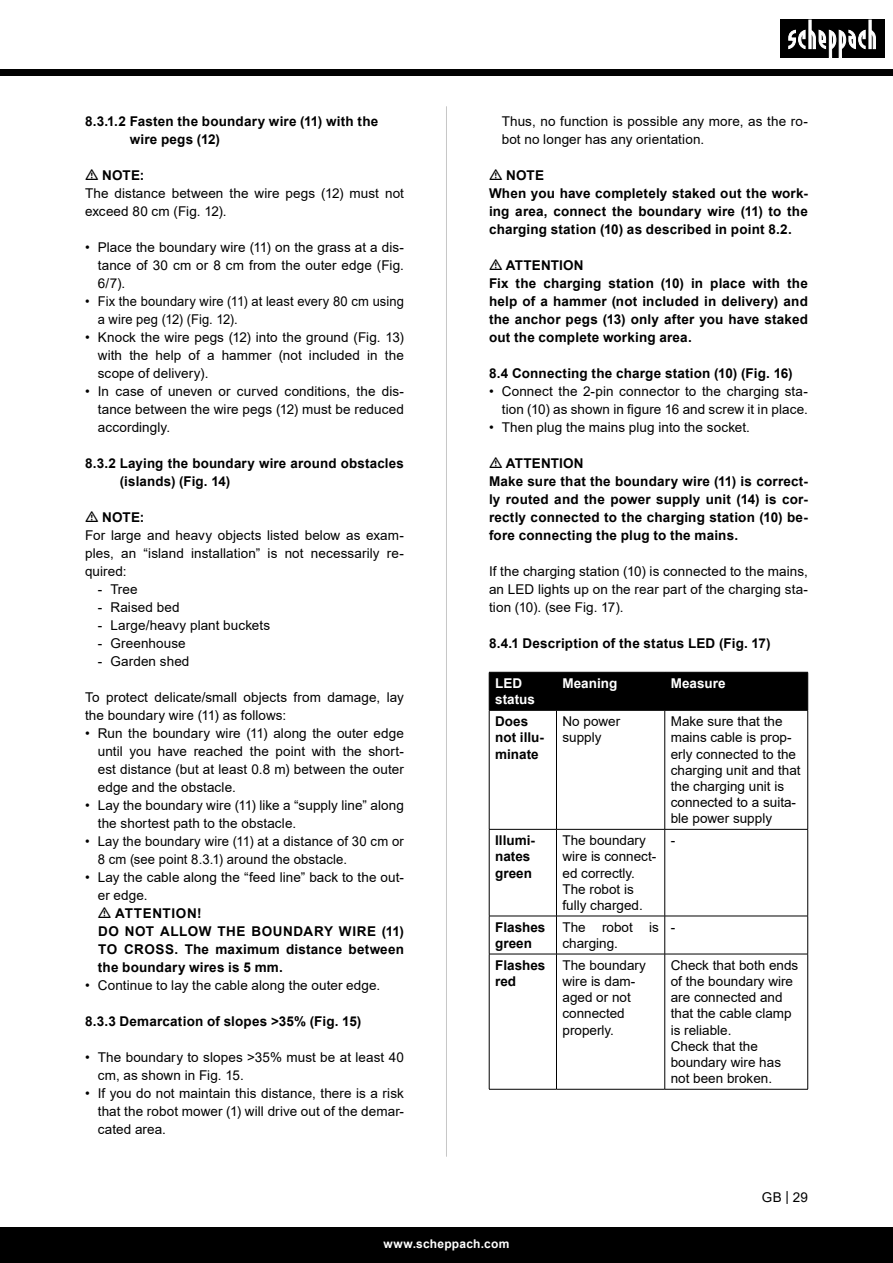
<style>
.page{position:relative;width:893px;height:1263px;background:#fff}
.page>*{position:absolute;margin:0;border:0;box-sizing:border-box;transform-origin:0 0}
.Grundtext_Bold{font:13.5px/18px "Arial";letter-spacing:.005em;color:#000}
.Grundtext_Bold-2{font:700 13.5px/18px "Arial";letter-spacing:.01em;color:#000}
.Grundtext_TT{font:700 13.5px/18px "Arial";letter-spacing:.015em;color:#000;text-align:justify}
.Grundtext_Bold-3{font:13.5px/18px "Arial";letter-spacing:.005em;color:#000;scale:.96 1}
.t1{font:700 13.5px/16.2px "Arial";color:#fff}
.Grundtext_TT-2{font:700 13.5px "Arial";letter-spacing:.045em;color:#000}
.t2{font:700 12px "Arial";letter-spacing:.02em;color:#fff}
</style>
<div class="page">
<div style="left:0;top:1227px;width:893px;height:36px;background:#000"></div>
<div style="left:0;top:69px;width:893px;height:6px;background:#020202"></div>
<div style="left:780px;top:20px;width:105px;height:38px;background:#000"></div>
<svg style="left:788px;top:20px;width:88px;height:38px"></svg>
<hr style="left:446px;top:106px;width:1px;height:1051px;background:#c7c7c7">
<div style="left:490px;top:673px;width:317px;height:37px;background:#000"></div>
<hr style="left:489px;top:672px;width:67px;height:1px;background:#000">
<hr style="left:489px;top:672px;width:1px;height:38px;background:#000">
<hr style="left:556px;top:672px;width:109px;height:1px;background:#000">
<hr style="left:556px;top:672px;width:1px;height:38px;background:#000">
<hr style="left:665px;top:672px;width:143px;height:1px;background:#000">
<hr style="left:664px;top:672px;width:1px;height:38px;background:#000">
<hr style="left:807px;top:672px;width:1px;height:38px;background:#000">
<hr style="left:489px;top:710px;width:67px;height:1px;background:#000">
<hr style="left:489px;top:710px;width:1px;height:119px;background:#000">
<hr style="left:556px;top:710px;width:109px;height:1px;background:#000">
<hr style="left:556px;top:710px;width:1px;height:119px;background:#000">
<hr style="left:665px;top:710px;width:143px;height:1px;background:#000">
<hr style="left:664px;top:710px;width:1px;height:119px;background:#000">
<hr style="left:807px;top:710px;width:1px;height:119px;background:#000">
<hr style="left:489px;top:829px;width:67px;height:1px;background:#000">
<hr style="left:489px;top:829px;width:1px;height:87px;background:#000">
<hr style="left:556px;top:829px;width:109px;height:1px;background:#000">
<hr style="left:556px;top:829px;width:1px;height:87px;background:#000">
<hr style="left:665px;top:829px;width:143px;height:1px;background:#000">
<hr style="left:664px;top:829px;width:1px;height:87px;background:#000">
<hr style="left:807px;top:829px;width:1px;height:87px;background:#000">
<hr style="left:489px;top:916px;width:67px;height:1px;background:#000">
<hr style="left:489px;top:916px;width:1px;height:38px;background:#000">
<hr style="left:556px;top:916px;width:109px;height:1px;background:#000">
<hr style="left:556px;top:916px;width:1px;height:38px;background:#000">
<hr style="left:665px;top:916px;width:143px;height:1px;background:#000">
<hr style="left:664px;top:916px;width:1px;height:38px;background:#000">
<hr style="left:807px;top:916px;width:1px;height:38px;background:#000">
<hr style="left:489px;top:954px;width:67px;height:1px;background:#000">
<hr style="left:489px;top:954px;width:1px;height:135px;background:#000">
<hr style="left:556px;top:954px;width:109px;height:1px;background:#000">
<hr style="left:556px;top:954px;width:1px;height:135px;background:#000">
<hr style="left:665px;top:954px;width:143px;height:1px;background:#000">
<hr style="left:664px;top:954px;width:1px;height:135px;background:#000">
<hr style="left:807px;top:954px;width:1px;height:135px;background:#000">
<hr style="left:489px;top:1089px;width:67px;height:1px;background:#000">
<hr style="left:556px;top:1089px;width:109px;height:1px;background:#000">
<hr style="left:665px;top:1089px;width:143px;height:1px;background:#000">
<p class="Grundtext_Bold-2" style="left:130px;top:112px;width:250px;text-indent:-45px">8.3.1.2 Fasten the boundary wire (11) with the wire pegs (12)</p>
<p class="Grundtext_Bold-2" style="left:102px;top:166px;width:44px">NOTE:</p>
<p class="Grundtext_Bold" style="left:85px;top:184px;width:320px">The distance between the wire pegs (12) must not exceed 80 cm (Fig. 12).</p>
<p class="Grundtext_Bold" style="left:98px;top:238px;width:308px;text-align:justify;text-indent:-13px">• Place the boundary wire (11) on the grass at a dis&shy;tance of 30 cm or 8 cm from the outer edge (Fig.<br>6/7).</p>
<p class="Grundtext_Bold-3" style="left:98px;top:292px;width:320px;text-indent:-13px">• Fix the boundary wire (11) at least every 80 cm using a wire peg (12) (Fig. 12).</p>
<p class="Grundtext_Bold" style="left:98px;top:328px;width:308px;text-align:justify;text-indent:-13px">• Knock the wire pegs (12) into the ground (Fig. 13) with the help of a hammer (not included in the scope of delivery).</p>
<p class="Grundtext_Bold" style="left:98px;top:382px;width:308px;text-align:justify;text-indent:-13px">• In case of uneven or curved conditions, the dis&shy;tance between the wire pegs (12) must be reduced accordingly.</p>
<p class="Grundtext_Bold-2" style="left:120px;top:454px;width:286px;text-indent:-35px">8.3.2 Laying the boundary wire around obstacles (islands) (Fig. 14)</p>
<p class="Grundtext_Bold-2" style="left:102px;top:508px;width:44px">NOTE:</p>
<p class="Grundtext_Bold" style="left:85px;top:526px;width:320px;text-align:justify">For large and heavy objects listed below as exam&shy;ples, an “island installation” is not necessarily re&shy;quired:</p>
<p class="Grundtext_Bold" style="left:98px;top:580px;width:41px">- Tree</p>
<p class="Grundtext_Bold" style="left:98px;top:598px;width:83px">- Raised bed</p>
<p class="Grundtext_Bold" style="left:98px;top:616px;width:174px">- Large/heavy plant buckets</p>
<p class="Grundtext_Bold" style="left:98px;top:634px;width:89px">- Greenhouse</p>
<p class="Grundtext_Bold" style="left:98px;top:652px;width:93px">- Garden shed</p>
<p class="Grundtext_Bold" style="left:85px;top:688px;width:320px">To protect delicate/small objects from damage, lay the boundary wire (11) as follows:</p>
<p class="Grundtext_Bold" style="left:98px;top:724px;width:308px;text-align:justify;text-indent:-13px">• Run the boundary wire (11) along the outer edge until you have reached the point with the short&shy;est distance (but at least 0.8 m) between the outer edge and the obstacle.</p>
<p class="Grundtext_Bold" style="left:98px;top:796px;width:308px;text-indent:-13px">• Lay the boundary wire (11) like a “supply line” along the shortest path to the obstacle.</p>
<p class="Grundtext_Bold" style="left:98px;top:832px;width:308px;text-indent:-13px">• Lay the boundary wire (11) at a distance of 30 cm or<br>8 cm (see point 8.3.1) around the obstacle.</p>
<p class="Grundtext_Bold" style="left:98px;top:868px;width:308px;text-indent:-13px">• Lay the cable along the “feed line” back to the out&shy;er edge.</p>
<p class="Grundtext_TT-2" style="left:115px;top:904px;width:88px">ATTENTION!</p>
<p class="Grundtext_TT" style="left:98px;top:922px;width:308px">DO NOT ALLOW THE BOUNDARY WIRE (11)<br>TO CROSS. The maximum distance between the boundary wires is 5 mm.</p>
<p class="Grundtext_Bold" style="left:85px;top:976px;width:297px">• Continue to lay the cable along the outer edge.</p>
<p class="Grundtext_Bold-2" style="left:85px;top:1012px;width:278px">8.3.3 Demarcation of slopes &gt;35% (Fig. 15)</p>
<p class="Grundtext_Bold" style="left:98px;top:1048px;width:308px;text-indent:-13px">• The boundary to slopes &gt;35% must be at least 40 cm, as shown in Fig. 15.</p>
<p class="Grundtext_Bold" style="left:98px;top:1084px;width:308px;text-align:justify;text-indent:-13px">• If you do not maintain this distance, there is a risk that the robot mower (1) will drive out of the demar&shy;cated area.</p>
<p class="Grundtext_Bold" style="left:502px;top:112px;width:308px">Thus, no function is possible any more, as the ro&shy;bot no longer has any orientation.</p>
<p class="Grundtext_Bold-2" style="left:506px;top:166px;width:39px">NOTE</p>
<p class="Grundtext_Bold-2" style="left:489px;top:184px;width:320px;text-align:justify">When you have completely staked out the work&shy;ing area, connect the boundary wire (11) to the charging station (10) as described in point 8.2.</p>
<p class="Grundtext_Bold-2" style="left:506px;top:256px;width:79px">ATTENTION</p>
<p class="Grundtext_Bold-2" style="left:489px;top:274px;width:320px;text-align:justify">Fix the charging station (10) in place with the help of a hammer (not included in delivery) and the anchor pegs (13) only after you have staked out the complete working area.</p>
<p class="Grundtext_Bold-2" style="left:489px;top:364px;width:305px">8.4 Connecting the charge station (10) (Fig. 16)</p>
<p class="Grundtext_Bold" style="left:489px;top:382px;width:320px;text-align:right">• Connect the 2-pin connector to the charging sta&shy;tion (10) as shown in figure 16 and screw it in place.</p>
<p class="Grundtext_Bold" style="left:489px;top:418px;width:262px">• Then plug the mains plug into the socket.</p>
<p class="Grundtext_Bold-2" style="left:506px;top:454px;width:79px">ATTENTION</p>
<p class="Grundtext_Bold-2" style="left:489px;top:472px;width:320px;text-align:justify">Make sure that the boundary wire (11) is correct&shy;ly routed and the power supply unit (14) is cor&shy;rectly connected to the charging station (10) be&shy;fore connecting the plug to the mains.</p>
<p class="Grundtext_Bold" style="left:489px;top:562px;width:320px;text-align:justify">If the charging station (10) is connected to the mains, an LED lights up on the rear part of the charging sta&shy;tion (10). (see Fig. 17).</p>
<p class="Grundtext_Bold-2" style="left:489px;top:634px;width:283px">8.4.1 Description of the status LED (Fig. 17)</p>
<p class="t1" style="left:495px;top:675px;width:41px">LED status</p>
<p class="t1" style="left:562px;top:675px;width:56px">Meaning</p>
<p class="t1" style="left:671px;top:675px;width:56px">Measure</p>
<p class="Grundtext_Bold-2" style="left:495px;top:713px;width:50px;line-height:16.2px">Does not illu&shy;minate</p>
<p class="Grundtext_Bold" style="left:562px;top:713px;width:59px;line-height:16.2px">No power supply</p>
<p class="Grundtext_Bold" style="left:671px;top:713px;width:131px;line-height:16.2px">Make sure that the mains cable is prop&shy;erly connected to the charging unit and that the charging unit is connected to a suita&shy;ble power supply</p>
<p class="Grundtext_Bold-2" style="left:495px;top:832px;width:41px;line-height:16.2px">Illumi&shy;nates green</p>
<p class="Grundtext_Bold" style="left:562px;top:832px;width:95px;line-height:16.2px">The boundary wire is connect&shy;ed correctly.</p>
<p class="Grundtext_Bold" style="left:562px;top:881px;width:82px;line-height:16.2px">The robot is fully charged.</p>
<p class="Grundtext_Bold" style="left:671px;top:831px;width:6px">-</p>
<p class="Grundtext_Bold-2" style="left:495px;top:919px;width:52px;line-height:16.2px">Flashes green</p>
<p class="Grundtext_Bold" style="left:562px;top:919px;width:98px;line-height:16.2px">The robot is charging.</p>
<p class="Grundtext_Bold" style="left:671px;top:918px;width:6px">-</p>
<p class="Grundtext_Bold-2" style="left:495px;top:957px;width:52px;line-height:16.2px">Flashes red</p>
<p class="Grundtext_Bold" style="left:562px;top:957px;width:85px;line-height:16.2px">The boundary wire is dam&shy;aged or not connected properly.</p>
<p class="Grundtext_Bold" style="left:671px;top:957px;width:129px;line-height:16.2px">Check that both ends of the boundary wire are connected and that the cable clamp is reliable.</p>
<p class="Grundtext_Bold" style="left:671px;top:1038px;width:112px;line-height:16.2px">Check that the boundary wire has not been broken.</p>
<p class="Grundtext_Bold" style="left:762px;top:1188px;width:47px">GB | 29</p>
<p class="t2" style="left:384px;top:1235px;width:127px">www.scheppach.com</p>
</div>
